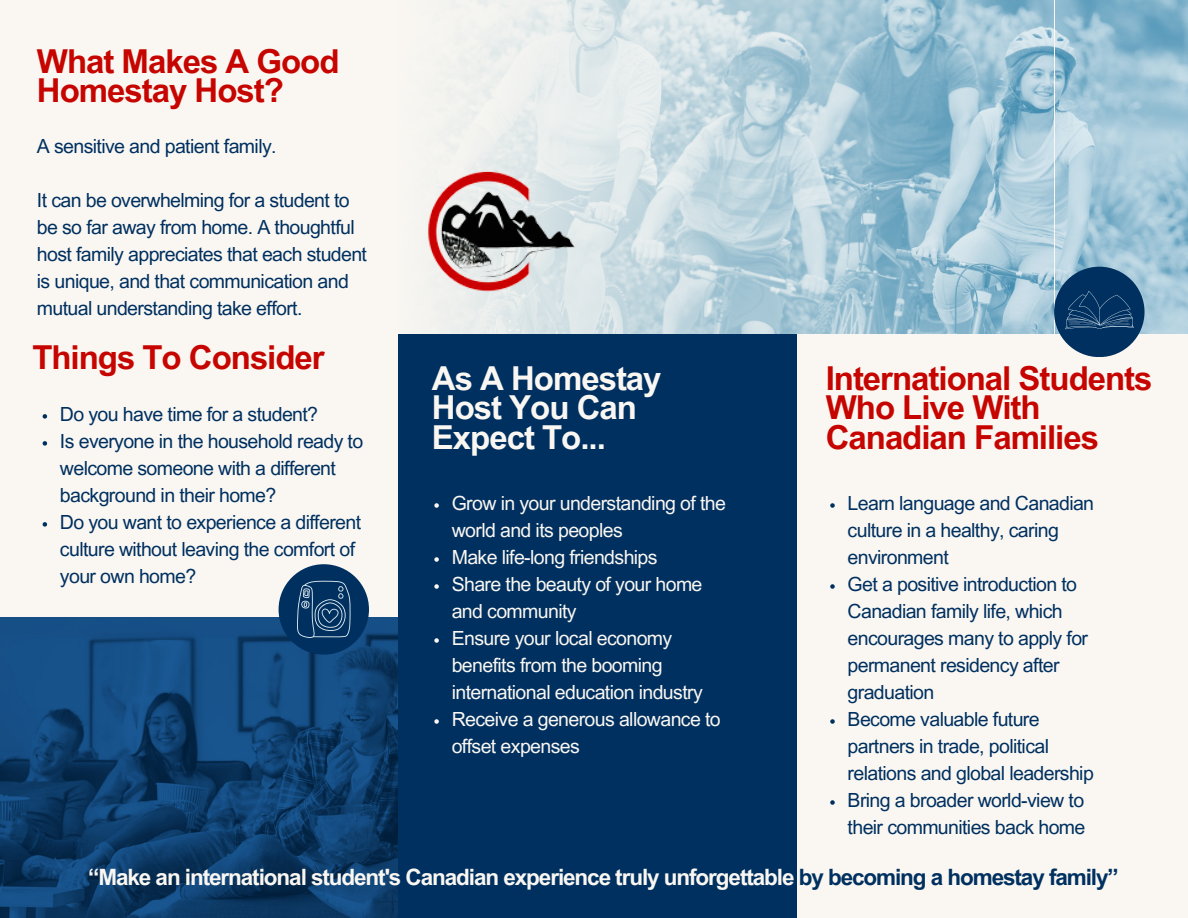
<style>
.page{position:relative;width:1188px;height:918px;background:#faf7f2}
.page>*{position:absolute;margin:0;border:0;box-sizing:border-box;transform-origin:0 0}
.t1{font:700 33px/29.2px "Arial MT Pro";letter-spacing:-.03em;color:#c60500}
.t2{font:700 33px/29.2px "Arial MT Pro";letter-spacing:-.03em;color:#faf7f2}
.t3{font:700 22.5px "Arial MT Pro";letter-spacing:-.05em;color:#faf7f2}
.t4{font:19.5px/27px "Arial MT Pro";letter-spacing:-.03em;color:#003060}
.t5{font:19.5px/27px "Arial MT Pro";letter-spacing:-.03em;color:#faf7f2}
.s1{color:#003060}
</style>
<div class="page">
<img style="left:0;top:617px;width:398px;height:301px">
<div style="left:398px;top:0;width:398px;height:918px;background:#003060"></div>
<img style="left:1054px;top:0;width:134px;height:333px">
<svg style="left:398px;top:0;width:656px;height:334px"></svg>
<img style="left:417px;top:156px;width:158px;height:156px">
<div style="left:279px;top:564px;width:90px;height:91px;background:#003060;border-radius:50%"></div>
<svg style="left:297px;top:581px;width:54px;height:57px"></svg>
<div style="left:1054px;top:267px;width:91px;height:90px;background:#003060;border-radius:50%"></div>
<svg style="left:1065px;top:291px;width:69px;height:38px"></svg>
<svg style="left:830px;top:503px;width:5px;height:5px"></svg>
<svg style="left:830px;top:584px;width:5px;height:5px"></svg>
<svg style="left:830px;top:719px;width:5px;height:5px"></svg>
<svg style="left:830px;top:800px;width:5px;height:5px"></svg>
<svg style="left:43px;top:414px;width:4px;height:5px"></svg>
<svg style="left:43px;top:441px;width:4px;height:5px"></svg>
<svg style="left:43px;top:522px;width:4px;height:5px"></svg>
<svg style="left:434px;top:503px;width:5px;height:5px"></svg>
<svg style="left:434px;top:557px;width:5px;height:5px"></svg>
<svg style="left:434px;top:584px;width:5px;height:5px"></svg>
<svg style="left:434px;top:638px;width:5px;height:5px"></svg>
<svg style="left:434px;top:719px;width:5px;height:5px"></svg>
<p class="t1" style="left:37px;top:50px;width:304px">What Makes A Good<br>Homestay Host?</p>
<p class="t4" style="left:37px;top:135px;width:241px">A sensitive and patient family.</p>
<p class="t4" style="left:37px;top:189px;width:332px">It can be overwhelming for a student to be so far away from home. A thoughtful host family appreciates that each student is unique, and that communication and mutual understanding take effort.</p>
<p class="t1" style="left:32px;top:347px;width:294px">Things To Consider</p>
<p class="t4" style="left:60px;top:403px;width:260px">Do you have time for a student?</p>
<p class="t4" style="left:60px;top:430px;width:305px">Is everyone in the household ready to welcome someone with a different background in their home?</p>
<p class="t4" style="left:60px;top:511px;width:303px">Do you want to experience a different culture without leaving the comfort of your own home?</p>
<p class="t2" style="left:432px;top:368px;width:231px">As A Homestay<br>Host You Can<br>Expect To...</p>
<p class="t5" style="left:452px;top:492px;width:276px">Grow in your understanding of the world and its peoples</p>
<p class="t5" style="left:452px;top:546px;width:207px">Make life-long friendships</p>
<p class="t5" style="left:452px;top:573px;width:252px">Share the beauty of your home and community</p>
<p class="t5" style="left:452px;top:627px;width:253px">Ensure your local economy benefits from the booming international education industry</p>
<p class="t5" style="left:452px;top:708px;width:270px">Receive a generous allowance to offset expenses</p>
<p class="t1" style="left:826px;top:368px;width:328px">International Students<br>Who Live With<br>Canadian Families</p>
<p class="t4" style="left:848px;top:492px;width:248px">Learn language and Canadian culture in a healthy, caring environment</p>
<p class="t4" style="left:848px;top:573px;width:242px">Get a positive introduction to<br>Canadian family life, which encourages many to apply for permanent residency after graduation</p>
<p class="t4" style="left:848px;top:708px;width:248px">Become valuable future partners in trade, political relations and global leadership</p>
<p class="t4" style="left:848px;top:789px;width:239px">Bring a broader world-view to their communities back home</p>
<p class="t3" style="left:88px;top:869px;width:1032px">“Make an international student's Canadian experience truly unforgettable <span class="s1">by becoming a homestay family”</span></p>
</div>
